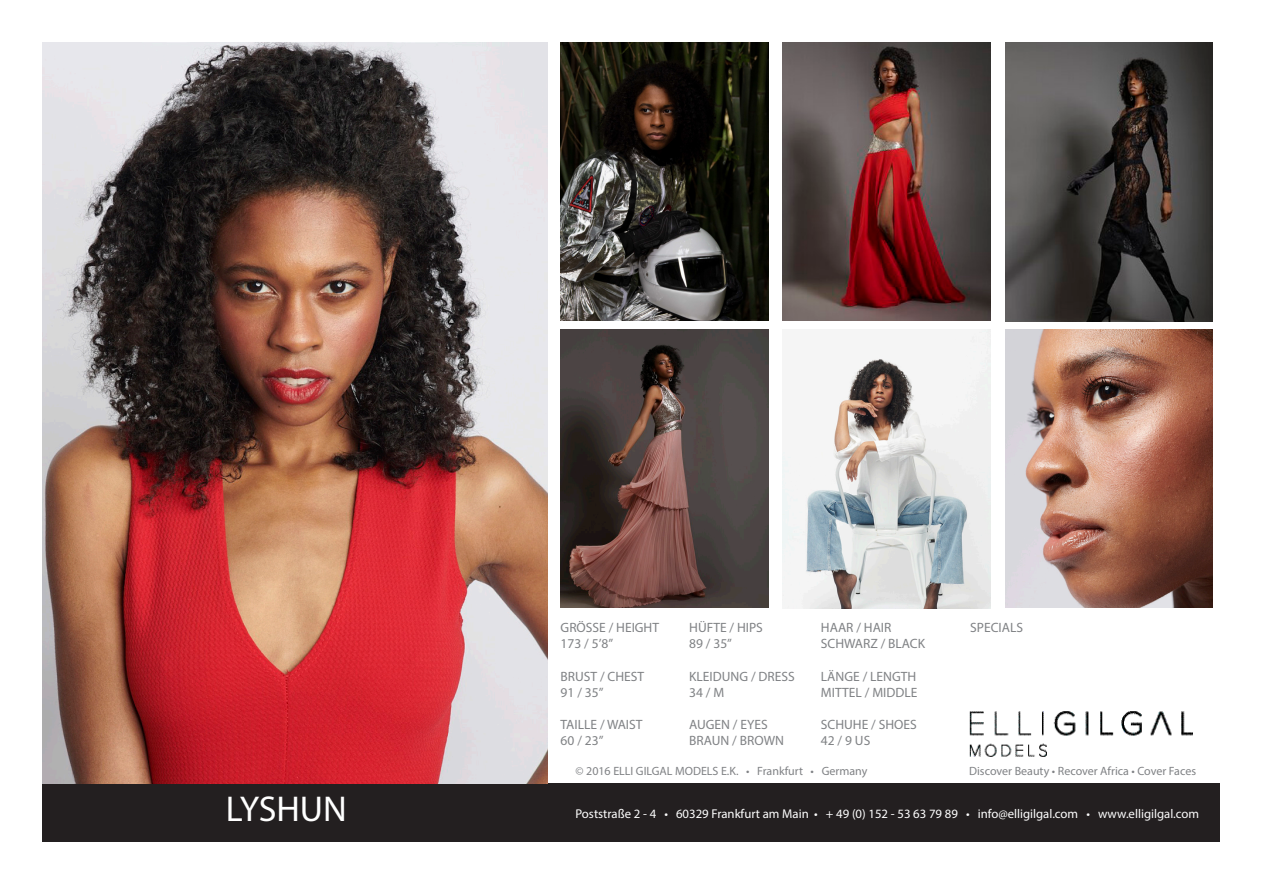
<style>
.page{position:relative;width:1263px;height:893px;background:#fff}
.page>*{position:absolute;margin:0;border:0;box-sizing:border-box;transform-origin:0 0}
.t1{font:36px "Myriad Pro";color:#fff}
.t2{font:13.5px "Myriad Pro";color:#808285}
.t3{font:12.75px "Myriad Pro";color:#fff}
.t4{font:12px "Myriad Pro";color:#808285}
.s1{color:#fcfcfc}
</style>
<div class="page">
<div style="left:43px;top:783px;width:1177px;height:59px;background:#231f20"></div>
<img style="left:43px;top:43px;width:504px;height:740px">
<img style="left:561px;top:43px;width:207px;height:277px">
<img style="left:783px;top:43px;width:207px;height:277px">
<img style="left:969px;top:711px;width:224px;height:46px">
<img style="left:1005px;top:43px;width:208px;height:278px">
<img style="left:561px;top:330px;width:207px;height:277px">
<img style="left:783px;top:330px;width:207px;height:278px">
<img style="left:1005px;top:330px;width:208px;height:277px">
<p class="t1" style="left:226px;top:787px;width:123px">LYSHUN</p>
<p class="t2" style="left:561px;top:619px;width:100px">GRÖSSE / HEIGHT</p>
<p class="t2" style="left:561px;top:635px;width:54px">173 / 5’8”</p>
<p class="t2" style="left:561px;top:668px;width:85px">BRUST / CHEST</p>
<p class="t2" style="left:561px;top:684px;width:44px">91 / 35”</p>
<p class="t2" style="left:561px;top:716px;width:83px">TAILLE / WAIST</p>
<p class="t2" style="left:561px;top:733px;width:44px">60 / 23”</p>
<p class="t2" style="left:689px;top:619px;width:75px">HÜFTE / HIPS</p>
<p class="t2" style="left:689px;top:635px;width:44px">89 / 35”</p>
<p class="t2" style="left:689px;top:668px;width:107px">KLEIDUNG / DRESS</p>
<p class="t2" style="left:689px;top:684px;width:37px">34 / M</p>
<p class="t2" style="left:689px;top:716px;width:80px">AUGEN / EYES</p>
<p class="t2" style="left:689px;top:733px;width:96px">BRAUN / BROWN</p>
<p class="t4" style="left:575px;top:763px;width:293px">© 2016 ELLI GILGAL MODELS E.K. • Frankfurt • Germany</p>
<p class="t4" style="left:969px;top:763px;width:228px">Discover Beauty • Recover Africa • Cover Faces</p>
<p class="t2" style="left:821px;top:619px;width:72px">HAAR / HAIR</p>
<p class="t2" style="left:821px;top:635px;width:106px">SCHWARZ / BLACK</p>
<p class="t2" style="left:821px;top:668px;width:97px">LÄNGE / LENGTH</p>
<p class="t2" style="left:821px;top:684px;width:98px">MITTEL / MIDDLE</p>
<p class="t2" style="left:821px;top:716px;width:97px">SCHUHE / SHOES</p>
<p class="t2" style="left:821px;top:733px;width:51px">42 / 9 US</p>
<p class="t2" style="left:970px;top:619px;width:54px">SPECIALS</p>
<p class="t3" style="left:575px;top:806px;width:625px">Poststraße <span class="s1">2 - 4</span> • 60329 Frankfurt am Main • + 49 (0) 152 - 53 63 79 89 • info@elligilgal.com <span class="s1">• www.elligilgal.com</span></p>
</div>
